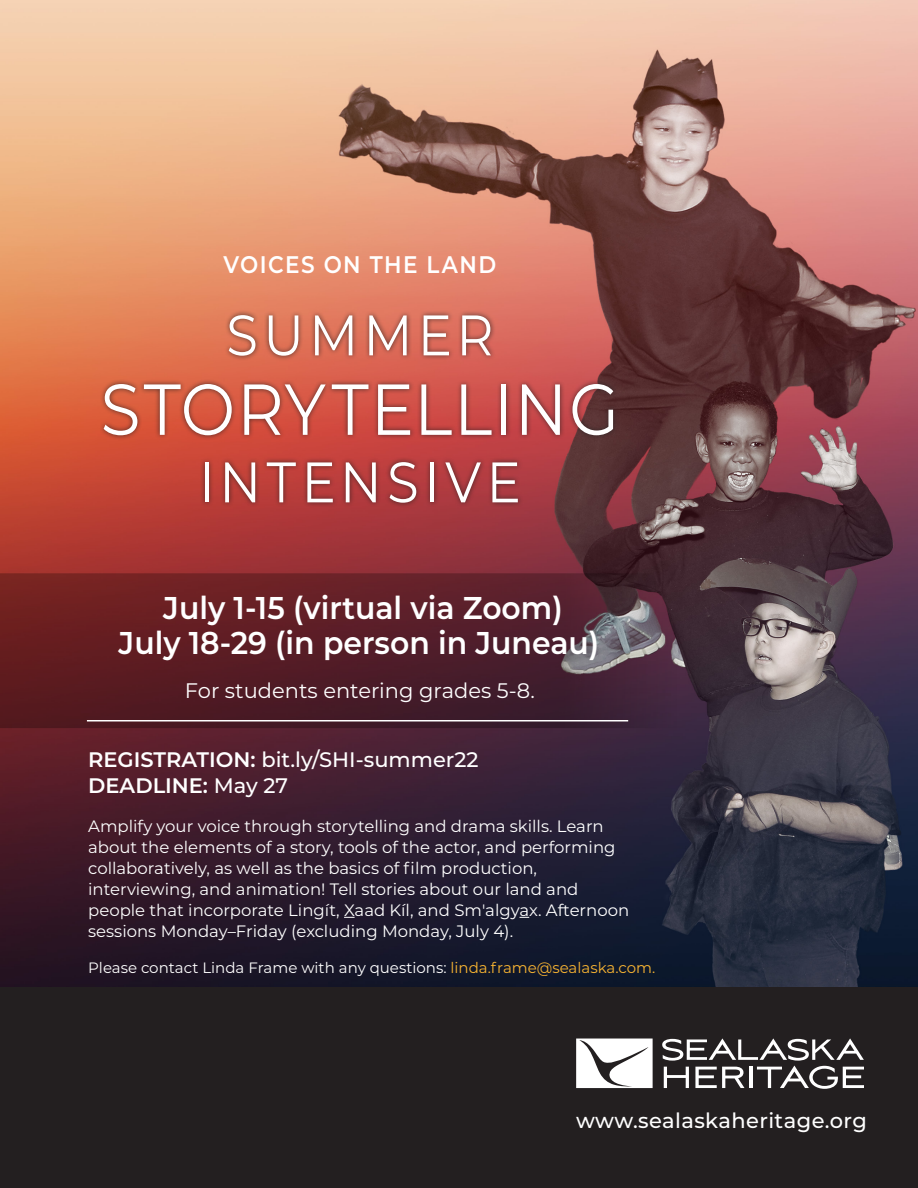
<style>
.page{position:relative;width:918px;height:1188px;background:#fff}
.page>*{position:absolute;margin:0;border:0;box-sizing:border-box;transform-origin:0 0}
.t1{font:72px "Montserrat";letter-spacing:.025em;color:#fff;scale:.9 1}
.t2{font:57px "Montserrat";letter-spacing:.105em;color:#fff;scale:.9 1}
.t3{font:600 31.5px/34.5px "Montserrat";color:#fff;text-align:center;scale:.95 1}
.t4{font:600 24px "Montserrat";letter-spacing:.065em;color:#fff;scale:.9 1}
.t5{font:500 21px "Montserrat";letter-spacing:.01em;color:#fff}
.t6{font:21px "Montserrat";color:#fff}
.t7{font:600 21px "Montserrat";color:#fff}
.t8{font:16.5px/21px "Montserrat";color:#fff}
.t9{font:15px "Montserrat";color:#fff}
.s1{font-weight:600}
.s2{font-weight:500}
.s3{color:#f8b432}
</style>
<div class="page">
<img style="left:0;top:0;width:918px;height:988px">
<div style="left:0;top:988px;width:918px;height:200px;background:#231f20"></div>
<svg style="left:0;top:573px;width:709px;height:155px;background:#56222c"></svg>
<svg style="left:576px;top:1039px;width:77px;height:49px;background:#e2e2e2"></svg>
<svg style="left:662px;top:1038px;width:202px;height:51px"></svg>
<hr style="left:87px;top:720px;width:541px;height:2px;background:#fff">
<div style="left:99px;top:310px;width:520px;height:198px;background:#231f20;opacity:.75"></div>
<p class="t4" style="left:224px;top:247px;width:304px">VOICES ON THE LAND</p>
<p class="t2" style="left:226px;top:296px;width:298px">SUMMER</p>
<p class="t1" style="left:101px;top:360px;width:578px">STORYTELLING</p>
<p class="t2" style="left:199px;top:443px;width:359px">INTENSIVE</p>
<p class="t3" style="left:119px;top:589px;width:508px">July 1-15 (virtual via Zoom)<br>July 18-29 (in person in Juneau)</p>
<p class="t6" style="left:185px;top:676px;width:351px">For students entering grades 5-8.</p>
<p class="t5" style="left:88px;top:745px;width:392px"><span class="s1">REGISTRATION:</span> bit.ly/SHI-summer22</p>
<p class="t7" style="left:88px;top:770px;width:202px">DEADLINE: <span class="s2">May 27</span></p>
<p class="t8" style="left:88px;top:815px;width:542px">Amplify your voice through storytelling and drama skills. Learn about the elements of a story, tools of the actor, and performing collaboratively, as well as the basics of film production, interviewing, and animation! Tell stories about our land and people that incorporate Lingít, Xaad Kíl, and Sm'algyax. Afternoon sessions Monday–Friday (excluding Monday, July 4).</p>
<p class="t9" style="left:88px;top:957px;width:569px">Please contact Linda Frame with any questions: <span class="s3">linda.frame@sealaska.com.</span></p>
<p class="t5" style="left:576px;top:1106px;width:292px">www.sealaskaheritage.org</p>
</div>
